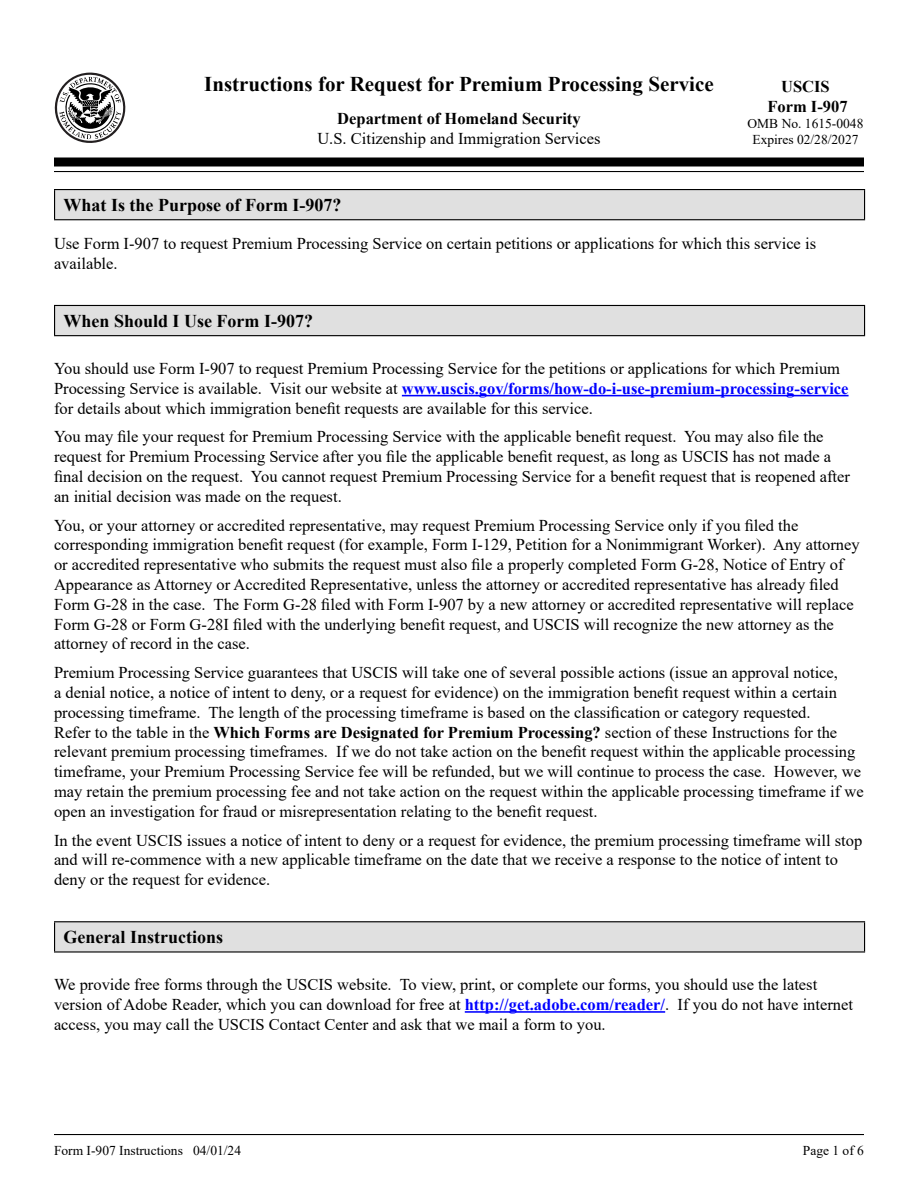
<style>
.page{position:relative;width:918px;height:1188px;background:#fff}
.page>*{position:absolute;margin:0;border:0;box-sizing:border-box;transform-origin:0 0}
.Multi_lined_Main_Header{font:700 21px "Times New Roman";color:#000}
.Section_Heading{font:700 18px "Times New Roman";color:#000}
.Body_1{font:16.5px/19.8px "Times New Roman";color:#000}
.Body_Extra_Space_1{font:700 16.5px "Times New Roman";color:#000}
.t1{font:13.5px "Times New Roman";color:#000}
.s1{font-weight:700;color:#00f}
.s2{font-weight:700}
</style>
<div class="page">
<hr style="left:54px;top:1134px;width:810px;height:1px;background:#000">
<hr style="left:402px;top:395px;width:447px;height:1px;background:#00f">
<hr style="left:465px;top:1011px;width:200px;height:2px;background:#00f">
<div style="left:55px;top:190px;width:810px;height:30px;background:#e0e0e0"></div>
<hr style="left:54px;top:189px;width:811px;height:1px;background:#000">
<svg style="left:54px;top:190px;width:1px;height:29px"></svg>
<svg style="left:864px;top:190px;width:1px;height:29px"></svg>
<hr style="left:54px;top:219px;width:811px;height:1px;background:#000">
<div style="left:55px;top:305px;width:810px;height:31px;background:#e0e0e0"></div>
<hr style="left:54px;top:305px;width:811px;height:1px;background:#000">
<svg style="left:54px;top:306px;width:1px;height:29px"></svg>
<svg style="left:864px;top:306px;width:1px;height:29px"></svg>
<hr style="left:54px;top:335px;width:811px;height:1px;background:#000">
<div style="left:55px;top:922px;width:810px;height:30px;background:#e0e0e0"></div>
<hr style="left:54px;top:921px;width:811px;height:1px;background:#000">
<svg style="left:54px;top:922px;width:1px;height:29px"></svg>
<svg style="left:864px;top:922px;width:1px;height:29px"></svg>
<hr style="left:54px;top:951px;width:811px;height:2px;background:#000">
<svg style="left:54px;top:72px;width:72px;height:71px"></svg>
<div style="left:54px;top:158px;width:810px;height:8px;background:#000"></div>
<hr style="left:54px;top:171px;width:810px;height:1px;background:#000">
<h1 class="Multi_lined_Main_Header" style="left:204px;top:69px;width:511px">Instructions for Request for Premium Processing Service</h1>
<p class="Body_Extra_Space_1" style="left:337px;top:107px;width:245px">Department of Homeland Security</p>
<p class="Body_1" style="left:317px;top:128px;width:285px">U.S. Citizenship and Immigration Services</p>
<p class="Body_Extra_Space_1" style="left:781px;top:74px;width:50px">USCIS</p>
<p class="Body_Extra_Space_1" style="left:767px;top:94px;width:82px">Form I-907</p>
<p class="t1" style="left:748px;top:114px;width:117px">OMB No. 1615-0048</p>
<p class="t1" style="left:752px;top:130px;width:108px">Expires 02/28/2027</p>
<h2 class="Section_Heading" style="left:64px;top:192px;width:279px">What Is the Purpose of Form I-907?</h2>
<p class="Body_1" style="left:54px;top:233px;width:764px">Use Form I-907 to request Premium Processing Service on certain petitions or applications for which this service is available.</p>
<h2 class="Section_Heading" style="left:64px;top:308px;width:251px">When Should I Use Form I-907?</h2>
<p class="Body_1" style="left:54px;top:358px;width:796px">You should use Form I-907 to request Premium Processing Service for the petitions or applications for which Premium<br>Processing Service is available. Visit our website at <span class="s1">www.uscis.gov/forms/how-do-i-use-premium-processing-service </span>for details about which immigration benefit requests are available for this service.</p>
<p class="Body_1" style="left:54px;top:426px;width:797px">You may file your request for Premium Processing Service with the applicable benefit request. You may also file the request for Premium Processing Service after you file the applicable benefit request, as long as USCIS has not made a final decision on the request. You cannot request Premium Processing Service for a benefit request that is reopened after an initial decision was made on the request.</p>
<p class="Body_1" style="left:54px;top:515px;width:807px">You, or your attorney or accredited representative, may request Premium Processing Service only if you filed the corresponding immigration benefit request (for example, Form I-129, Petition for a Nonimmigrant Worker). Any attorney or accredited representative who submits the request must also file a properly completed Form G-28, Notice of Entry of Appearance as Attorney or Accredited Representative, unless the attorney or accredited representative has already filed Form G-28 in the case. The Form G-28 filed with Form I-907 by a new attorney or accredited representative will replace Form G-28 or Form G-28I filed with the underlying benefit request, and USCIS will recognize the new attorney as the attorney of record in the case.</p>
<p class="Body_1" style="left:54px;top:662px;width:811px">Premium Processing Service guarantees that USCIS will take one of several possible actions (issue an approval notice,<br>a denial notice, a notice of intent to deny, or a request for evidence) on the immigration benefit request within a certain processing timeframe. The length of the processing timeframe is based on the classification or category requested.<br>Refer to the table in the <span class="s2">Which Forms are Designated for Premium Processing?</span> section of these Instructions for the relevant premium processing timeframes. If we do not take action on the benefit request within the applicable processing timeframe, your Premium Processing Service fee will be refunded, but we will continue to process the case. However, we may retain the premium processing fee and not take action on the request within the applicable processing timeframe if we open an investigation for fraud or misrepresentation relating to the benefit request.</p>
<p class="Body_1" style="left:54px;top:830px;width:810px">In the event USCIS issues a notice of intent to deny or a request for evidence, the premium processing timeframe will stop and will re-commence with a new applicable timeframe on the date that we receive a response to the notice of intent to deny or the request for evidence.</p>
<h2 class="Section_Heading" style="left:64px;top:924px;width:161px">General Instructions</h2>
<p class="Body_1" style="left:54px;top:974px;width:801px">We provide free forms through the USCIS website. To view, print, or complete our forms, you should use the latest version of Adobe Reader, which you can download for free at <span class="s1">http://get.adobe.com/reader/</span>. If you do not have internet access, you may call the USCIS Contact Center and ask that we mail a form to you.</p>
<p class="t1" style="left:54px;top:1141px;width:189px">Form I-907 Instructions 04/01/24</p>
<p class="t1" style="left:803px;top:1141px;width:63px">Page 1 of 6</p>
</div>
